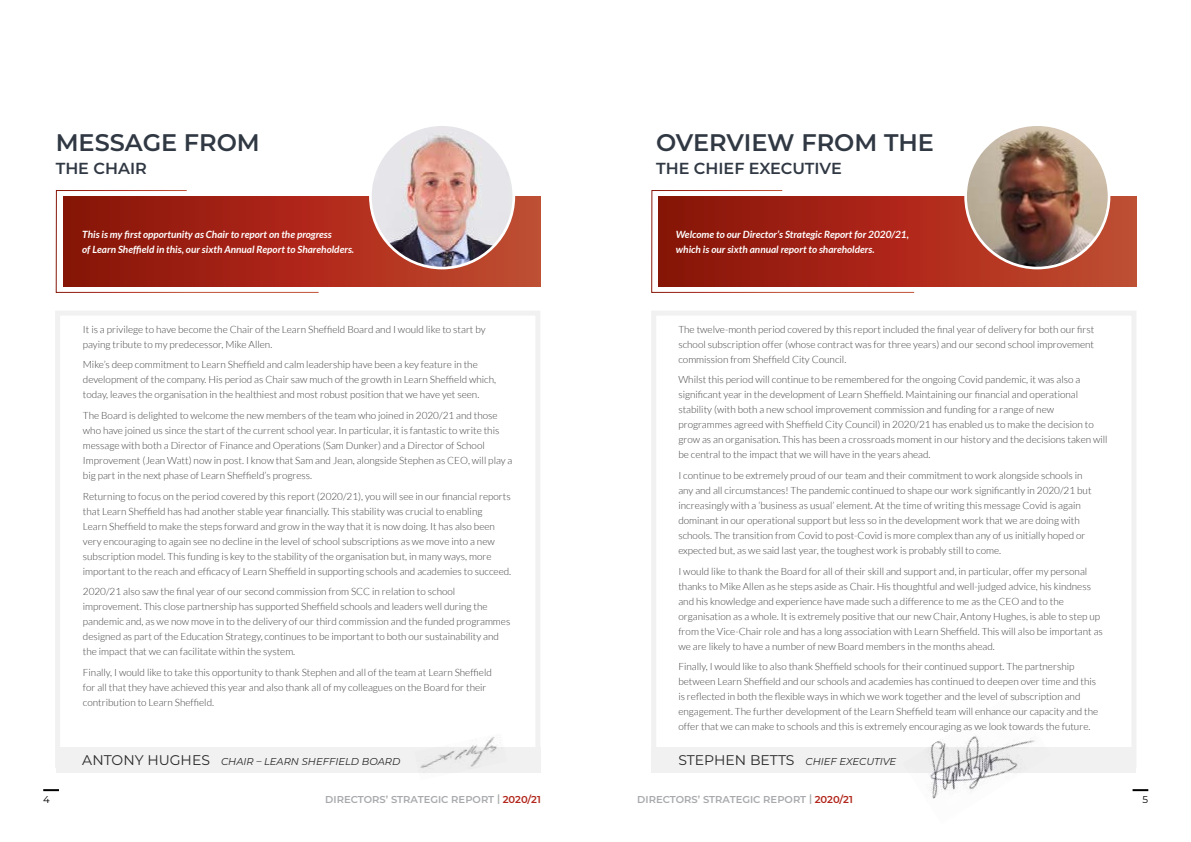
<style>
.page{position:relative;width:1191px;height:842px;background:#fff}
.page>*{position:absolute;margin:0;border:0;box-sizing:border-box;transform-origin:0 0}
.t1{font:600 24px "Montserrat";color:#303843}
.t2{font:600 16px "Montserrat";color:#303843}
.t3{font:300 10px/15px "Lato";color:#414042}
.t4{font:italic 700 10px/14.3px "Lato";color:#fff}
.t5{font:600 10px "Montserrat";color:#a7a9ac}
.t6{font:italic 10px "Montserrat";color:#292829}
.t7{font:10px "Montserrat";color:#000}
.s1{font-style:normal;font-size:14px}
.s2{font-size:10.3px}
.s3{color:#b1251a}
</style>
<div class="page">
<svg style="left:43px;top:789px;width:16px;height:2px"></svg>
<svg style="left:1132px;top:789px;width:16px;height:2px"></svg>
<div style="left:651px;top:311px;width:485px;height:457px;border:5px solid #f1f1f2"></div>
<div style="left:55px;top:311px;width:485px;height:457px;border:5px solid #f1f1f2"></div>
<div style="left:651px;top:747px;width:485px;height:25px;background:#f1f1f2"></div>
<div style="left:56px;top:747px;width:485px;height:25px;background:#f1f1f2"></div>
<svg style="left:915px;top:196px;width:221px;height:90px;background:#b83e29"></svg>
<svg style="left:320px;top:196px;width:221px;height:90px;background:#b73c27"></svg>
<img style="left:965px;top:125px;width:144px;height:143px;border-radius:72px">
<div style="left:964px;top:123px;width:146px;height:146px;border:3px solid #fff;border-radius:50%"></div>
<img style="left:372px;top:127px;width:137px;height:141px">
<div style="left:369px;top:123px;width:146px;height:146px;border:3px solid #fff;border-radius:50%"></div>
<svg style="left:651px;top:190px;width:264px;height:103px;background:#a83a2f"></svg>
<svg style="left:55px;top:190px;width:265px;height:103px;background:#a83a2f"></svg>
<img style="left:414px;top:736px;width:93px;height:37px">
<img style="left:900px;top:735px;width:153px;height:64px">
<h1 class="t1" style="left:56px;top:125px;width:206px">MESSAGE FROM</h1>
<h2 class="t2" style="left:56px;top:157px;width:93px">THE CHAIR</h2>
<p class="t4" style="left:82px;top:228px;width:273px">This is my first opportunity as Chair to report on the progress<br>of Learn Sheffield in this, our sixth Annual Report to Shareholders.</p>
<p class="t3" style="left:83px;top:322px;width:404px">It is a privilege to have become the Chair of the Learn Sheffield Board and I would like to start by paying tribute to my predecessor, Mike Allen.</p>
<p class="t3" style="left:83px;top:357px;width:415px">Mike’s deep commitment to Learn Sheffield and calm leadership have been a key feature in the development of the company. His period as Chair saw much of the growth in Learn Sheffield which, today, leaves the organisation in the healthiest and most robust position that we have yet seen.</p>
<p class="t3" style="left:83px;top:408px;width:431px">The Board is delighted to welcome the new members of the team who joined in 2020/21 and those who have joined us since the start of the current school year. In particular, it is fantastic to write this message with both a Director of Finance and Operations (Sam Dunker) and a Director of School Improvement (Jean Watt) now in post. I know that Sam and Jean, alongside Stephen as CEO, will play a big part in the next phase of Learn Sheffield’s progress.</p>
<p class="t3" style="left:83px;top:489px;width:430px">Returning to focus on the period covered by this report (2020/21), you will see in our financial reports that Learn Sheffield has had another stable year financially. This stability was crucial to enabling<br>Learn Sheffield to make the steps forward and grow in the way that it is now doing. It has also been very encouraging to again see no decline in the level of school subscriptions as we move into a new subscription model. This funding is key to the stability of the organisation but, in many ways, more important to the reach and efficacy of Learn Sheffield in supporting schools and academies to succeed.</p>
<p class="t3" style="left:83px;top:584px;width:429px">2020/21 also saw the final year of our second commission from SCC in relation to school improvement. This close partnership has supported Sheffield schools and leaders well during the pandemic and, as we now move in to the delivery of our third commission and the funded programmes designed as part of the Education Strategy, continues to be important to both our sustainability and the impact that we can facilitate within the system.</p>
<p class="t3" style="left:83px;top:665px;width:410px">Finally, I would like to take this opportunity to thank Stephen and all of the team at Learn Sheffield for all that they have achieved this year and also thank all of my colleagues on the Board for their contribution to Learn Sheffield.</p>
<h1 class="t1" style="left:656px;top:125px;width:279px">OVERVIEW FROM THE</h1>
<h2 class="t2" style="left:656px;top:157px;width:187px">THE CHIEF EXECUTIVE</h2>
<p class="t4" style="left:676px;top:228px;width:234px">Welcome to our Director’s Strategic Report for 2020/21, which is our sixth annual report to shareholders.</p>
<p class="t3" style="left:678px;top:322px;width:417px;text-align:justify">The twelve-month period covered by this report included the final year of delivery for both our first school subscription offer (whose contract was for three years) and our second school improvement commission from Sheffield City Council.</p>
<p class="t3" style="left:678px;top:372px;width:431px">Whilst this period will continue to be remembered for the ongoing Covid pandemic, it was also a significant year in the development of Learn Sheffield. Maintaining our financial and operational stability (with both a new school improvement commission and funding for a range of new programmes agreed with Sheffield City Council) in 2020/21 has enabled us to make the decision to grow as an organisation. This has been a crossroads moment in our history and the decisions taken will be central to the impact that we will have in the years ahead.</p>
<p class="t3" style="left:678px;top:468px;width:415px">I continue to be extremely proud of our team and their commitment to work alongside schools in any and all circumstances! The pandemic continued to shape our work significantly in 2020/21 but increasingly with a ‘business as usual’ element. At the time of writing this message Covid is again dominant in our operational support but less so in the development work that we are doing with schools. The transition from Covid to post-Covid is more complex than any of us initially hoped or expected but, as we said last year, the toughest work is probably still to come.</p>
<p class="t3" style="left:678px;top:564px;width:426px">I would like to thank the Board for all of their skill and support and, in particular, offer my personal thanks to Mike Allen as he steps aside as Chair. His thoughtful and well-judged advice, his kindness and his knowledge and experience have made such a difference to me as the CEO and to the organisation as a whole. It is extremely positive that our new Chair, Antony Hughes, is able to step up from the Vice-Chair role and has a long association with Learn Sheffield. This will also be important as we are likely to have a number of new Board members in the months ahead.</p>
<p class="t3" style="left:678px;top:659px;width:421px">Finally, I would like to also thank Sheffield schools for their continued support. The partnership between Learn Sheffield and our schools and academies has continued to deepen over time and this is reflected in both the flexible ways in which we work together and the level of subscription and engagement. The further development of the Learn Sheffield team will enhance our capacity and the offer that we can make to schools and this is extremely encouraging as we look towards the future.</p>
<p class="t6" style="left:82px;top:754px;width:319px"><span class="s1">ANTONY HUGHES</span> CHAIR – LEARN SHEFFIELD BOARD</p>
<p class="t6" style="left:678px;top:754px;width:219px"><span class="s1">STEPHEN BETTS</span> CHIEF EXECUTIVE</p>
<p class="t7" style="left:43px;top:792px;width:8px">4</p>
<p class="t5" style="left:325px;top:792px;width:217px">DIRECTORS’ STRATEGIC REPORT <span class="s2">|</span> <span class="s3">2020/21</span></p>
<p class="t5" style="left:637px;top:792px;width:217px">DIRECTORS’ STRATEGIC REPORT <span class="s2">|</span> <span class="s3">2020/21</span></p>
<p class="t7" style="left:1142px;top:792px;width:7px">5</p>
</div>
